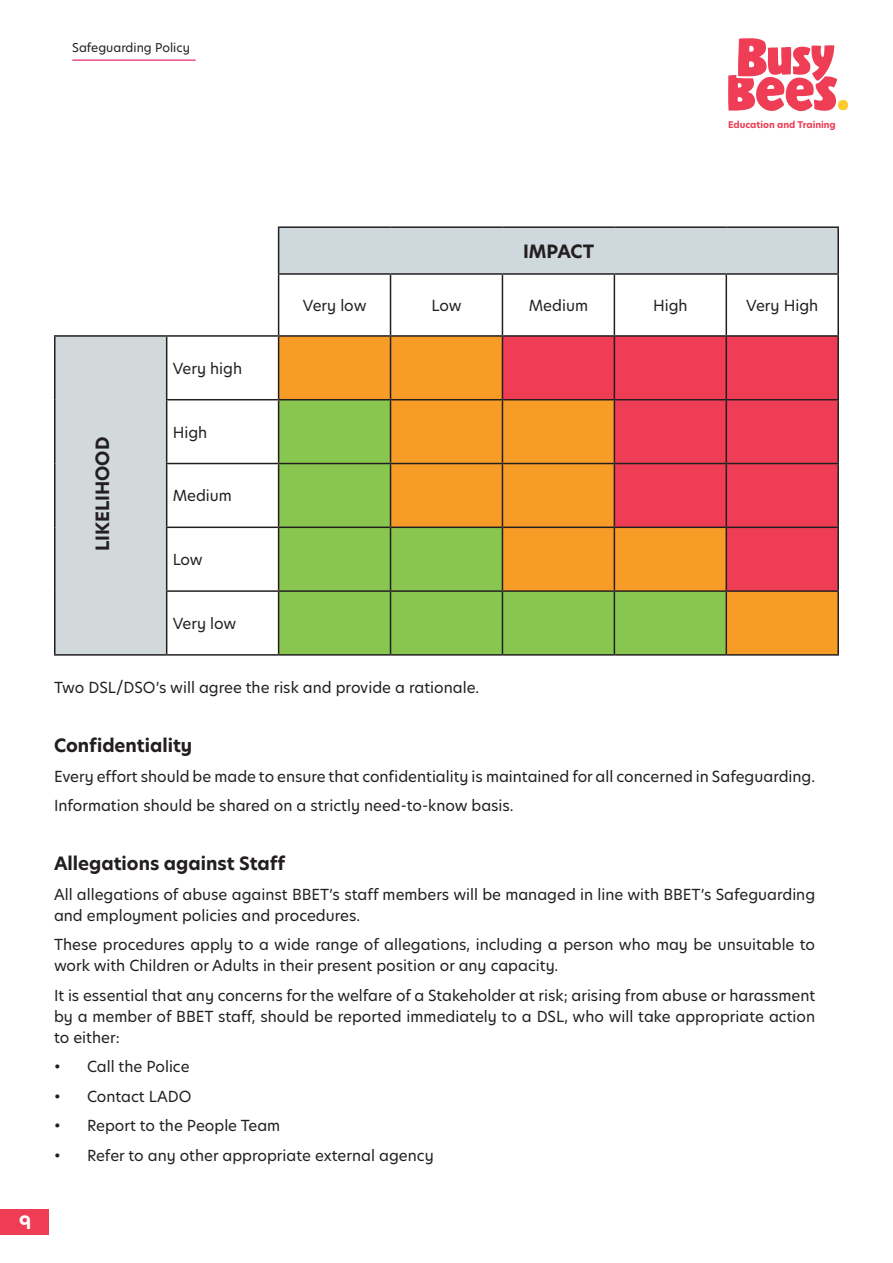
<style>
.page{position:relative;width:893px;height:1263px;background:#fff}
.page>*{position:absolute;margin:0;border:0;box-sizing:border-box;transform-origin:0 0}
.t1{font:700 18px "Hero Junior";color:#231f20}
.t2{font:700 18px "Hero Junior";color:#fff}
.t3{font:15px/21px "Hero Junior";color:#231f20}
.t4{font:12px "Hero Junior";color:#231f20}
.t5{font:700 9.15px "Hero Junior";color:#ee3d54}
</style>
<div class="page">
<div style="left:0;top:1209px;width:49px;height:25px;background:#ee3d54"></div>
<hr style="left:72px;top:59px;width:124px;height:2px;background:#ef4b89">
<svg style="left:728px;top:38px;width:120px;height:73px"></svg>
<div style="left:279px;top:227px;width:559px;height:47px;background:#cfd8dd"></div>
<div style="left:55px;top:336px;width:112px;height:319px;background:#d1d9db"></div>
<div style="left:727px;top:592px;width:110px;height:62px;background:#f89c28"></div>
<svg style="left:279px;top:337px;width:558px;height:253px;background:#e76744"></svg>
<svg style="left:279px;top:464px;width:446px;height:190px;background:#b5ab42"></svg>
<hr style="left:278px;top:226px;width:112px;height:2px;background:#231f20">
<hr style="left:390px;top:226px;width:112px;height:2px;background:#231f20">
<hr style="left:502px;top:226px;width:112px;height:2px;background:#231f20">
<hr style="left:614px;top:226px;width:112px;height:2px;background:#231f20">
<hr style="left:726px;top:226px;width:113px;height:2px;background:#231f20">
<hr style="left:837px;top:228px;width:2px;height:45px;background:#231f20">
<hr style="left:278px;top:273px;width:112px;height:2px;background:#231f20">
<hr style="left:278px;top:275px;width:1px;height:60px;background:#231f20">
<hr style="left:390px;top:273px;width:112px;height:2px;background:#231f20">
<hr style="left:390px;top:275px;width:1px;height:60px;background:#231f20">
<hr style="left:502px;top:273px;width:112px;height:2px;background:#231f20">
<hr style="left:502px;top:275px;width:1px;height:60px;background:#231f20">
<hr style="left:614px;top:273px;width:112px;height:2px;background:#231f20">
<hr style="left:614px;top:275px;width:1px;height:60px;background:#231f20">
<hr style="left:726px;top:273px;width:113px;height:2px;background:#231f20">
<hr style="left:725px;top:275px;width:2px;height:60px;background:#231f20">
<hr style="left:837px;top:275px;width:2px;height:60px;background:#231f20">
<hr style="left:54px;top:335px;width:113px;height:2px;background:#231f20">
<hr style="left:54px;top:337px;width:2px;height:63px;background:#231f20">
<hr style="left:167px;top:335px;width:112px;height:2px;background:#231f20">
<hr style="left:166px;top:337px;width:1px;height:62px;background:#231f20">
<hr style="left:279px;top:335px;width:111px;height:2px;background:#231f20">
<hr style="left:278px;top:337px;width:1px;height:62px;background:#231f20">
<hr style="left:390px;top:335px;width:112px;height:2px;background:#231f20">
<hr style="left:390px;top:337px;width:1px;height:62px;background:#231f20">
<hr style="left:502px;top:335px;width:112px;height:2px;background:#231f20">
<hr style="left:502px;top:337px;width:1px;height:62px;background:#231f20">
<hr style="left:614px;top:335px;width:112px;height:2px;background:#231f20">
<hr style="left:614px;top:337px;width:1px;height:62px;background:#231f20">
<hr style="left:726px;top:335px;width:113px;height:2px;background:#231f20">
<hr style="left:725px;top:337px;width:2px;height:62px;background:#231f20">
<hr style="left:837px;top:337px;width:2px;height:62px;background:#231f20">
<hr style="left:54px;top:400px;width:2px;height:63px;background:#231f20">
<hr style="left:166px;top:399px;width:113px;height:1px;background:#231f20">
<hr style="left:166px;top:400px;width:1px;height:63px;background:#231f20">
<hr style="left:279px;top:399px;width:111px;height:1px;background:#231f20">
<hr style="left:278px;top:400px;width:1px;height:63px;background:#231f20">
<hr style="left:54px;top:463px;width:2px;height:64px;background:#231f20">
<hr style="left:166px;top:463px;width:113px;height:1px;background:#231f20">
<hr style="left:166px;top:464px;width:1px;height:62px;background:#231f20">
<hr style="left:54px;top:527px;width:2px;height:64px;background:#231f20">
<hr style="left:166px;top:526px;width:113px;height:2px;background:#231f20">
<hr style="left:166px;top:528px;width:1px;height:62px;background:#231f20">
<hr style="left:54px;top:591px;width:2px;height:63px;background:#231f20">
<hr style="left:166px;top:590px;width:113px;height:2px;background:#231f20">
<hr style="left:166px;top:592px;width:1px;height:62px;background:#231f20">
<hr style="left:54px;top:654px;width:113px;height:2px;background:#231f20">
<hr style="left:167px;top:654px;width:112px;height:2px;background:#231f20">
<hr style="left:278px;top:228px;width:1px;height:45px;background:#231f20">
<hr style="left:614px;top:399px;width:112px;height:1px;background:#231f20">
<hr style="left:726px;top:399px;width:113px;height:1px;background:#231f20">
<hr style="left:725px;top:400px;width:2px;height:63px;background:#231f20">
<hr style="left:837px;top:400px;width:2px;height:63px;background:#231f20">
<hr style="left:390px;top:399px;width:112px;height:1px;background:#231f20">
<hr style="left:390px;top:400px;width:1px;height:63px;background:#231f20">
<hr style="left:502px;top:399px;width:112px;height:1px;background:#231f20">
<hr style="left:502px;top:400px;width:1px;height:63px;background:#231f20">
<hr style="left:614px;top:400px;width:1px;height:63px;background:#231f20">
<hr style="left:279px;top:463px;width:111px;height:1px;background:#231f20">
<hr style="left:278px;top:464px;width:1px;height:62px;background:#231f20">
<hr style="left:390px;top:463px;width:112px;height:1px;background:#231f20">
<hr style="left:390px;top:464px;width:1px;height:62px;background:#231f20">
<hr style="left:502px;top:463px;width:112px;height:1px;background:#231f20">
<hr style="left:502px;top:464px;width:1px;height:62px;background:#231f20">
<hr style="left:614px;top:463px;width:112px;height:1px;background:#231f20">
<hr style="left:614px;top:464px;width:1px;height:62px;background:#231f20">
<hr style="left:726px;top:463px;width:113px;height:1px;background:#231f20">
<hr style="left:725px;top:464px;width:2px;height:62px;background:#231f20">
<hr style="left:837px;top:464px;width:2px;height:62px;background:#231f20">
<hr style="left:279px;top:526px;width:111px;height:2px;background:#231f20">
<hr style="left:278px;top:528px;width:1px;height:62px;background:#231f20">
<hr style="left:390px;top:526px;width:112px;height:2px;background:#231f20">
<hr style="left:390px;top:528px;width:1px;height:62px;background:#231f20">
<hr style="left:279px;top:590px;width:111px;height:2px;background:#231f20">
<hr style="left:278px;top:592px;width:1px;height:62px;background:#231f20">
<hr style="left:279px;top:654px;width:111px;height:2px;background:#231f20">
<hr style="left:390px;top:590px;width:112px;height:2px;background:#231f20">
<hr style="left:390px;top:592px;width:1px;height:62px;background:#231f20">
<hr style="left:390px;top:654px;width:112px;height:2px;background:#231f20">
<hr style="left:502px;top:592px;width:1px;height:62px;background:#231f20">
<hr style="left:502px;top:654px;width:112px;height:2px;background:#231f20">
<hr style="left:614px;top:592px;width:1px;height:62px;background:#231f20">
<hr style="left:614px;top:654px;width:112px;height:2px;background:#231f20">
<hr style="left:502px;top:526px;width:112px;height:2px;background:#231f20">
<hr style="left:502px;top:528px;width:1px;height:62px;background:#231f20">
<hr style="left:502px;top:590px;width:112px;height:2px;background:#231f20">
<hr style="left:614px;top:526px;width:112px;height:2px;background:#231f20">
<hr style="left:614px;top:528px;width:1px;height:62px;background:#231f20">
<hr style="left:614px;top:590px;width:112px;height:2px;background:#231f20">
<hr style="left:726px;top:526px;width:113px;height:2px;background:#231f20">
<hr style="left:725px;top:528px;width:2px;height:62px;background:#231f20">
<hr style="left:837px;top:528px;width:2px;height:62px;background:#231f20">
<hr style="left:726px;top:590px;width:113px;height:2px;background:#231f20">
<hr style="left:725px;top:592px;width:2px;height:62px;background:#231f20">
<hr style="left:837px;top:592px;width:2px;height:62px;background:#231f20">
<hr style="left:726px;top:654px;width:113px;height:2px;background:#231f20">
<p class="t4" style="left:72px;top:40px;width:119px">Safeguarding Policy</p>
<p class="t5" style="left:728px;top:119px;width:109px">Education and Training</p>
<p class="t2" style="left:19px;top:1210px;width:14px">9</p>
<p class="t1" style="left:523px;top:239px;width:73px">IMPACT</p>
<p class="t1" style="left:90px;top:551px;width:116px;rotate:-90deg">LIKELIHOOD</p>
<p class="t3" style="left:173px;top:358px;width:71px">Very high</p>
<p class="t3" style="left:173px;top:421px;width:36px">High</p>
<p class="t3" style="left:173px;top:485px;width:61px">Medium</p>
<p class="t3" style="left:173px;top:549px;width:32px">Low</p>
<p class="t3" style="left:173px;top:613px;width:65px">Very low</p>
<p class="t3" style="left:303px;top:295px;width:65px">Very low</p>
<p class="t3" style="left:432px;top:295px;width:32px">Low</p>
<p class="t3" style="left:529px;top:295px;width:61px">Medium</p>
<p class="t3" style="left:653px;top:295px;width:36px">High</p>
<p class="t3" style="left:746px;top:295px;width:74px">Very High</p>
<p class="t3" style="left:54px;top:677px;width:427px">Two DSL/DSO’s will agree the risk and provide a rationale.</p>
<p class="t1" style="left:54px;top:733px;width:140px">Confidentiality</p>
<p class="t3" style="left:54px;top:761px;width:763px;line-height:29.5px">Every effort should be made to ensure that confidentiality is maintained for all concerned in Safeguarding.<br>Information should be shared on a strictly need-to-know basis.</p>
<p class="t1" style="left:54px;top:851px;width:233px">Allegations against Staff</p>
<p class="t3" style="left:54px;top:883px;width:763px">All allegations of abuse against BBET’s staff members will be managed in line with BBET’s Safeguarding and employment policies and procedures.</p>
<p class="t3" style="left:54px;top:934px;width:763px">These procedures apply to a wide range of allegations, including a person who may be unsuitable to work with Children or Adults in their present position or any capacity.</p>
<p class="t3" style="left:54px;top:984px;width:763px;text-align:justify">It is essential that any concerns for the welfare of a Stakeholder at risk; arising from abuse or harassment by a member of BBET staff, should be reported immediately to a DSL, who will take appropriate action to either:</p>
<p class="t3" style="left:54px;top:1056px;width:137px">• Call the Police</p>
<p class="t3" style="left:54px;top:1085px;width:139px">• Contact LADO</p>
<p class="t3" style="left:54px;top:1115px;width:228px">• Report to the People Team</p>
<p class="t3" style="left:54px;top:1144px;width:381px">• Refer to any other appropriate external agency</p>
</div>
